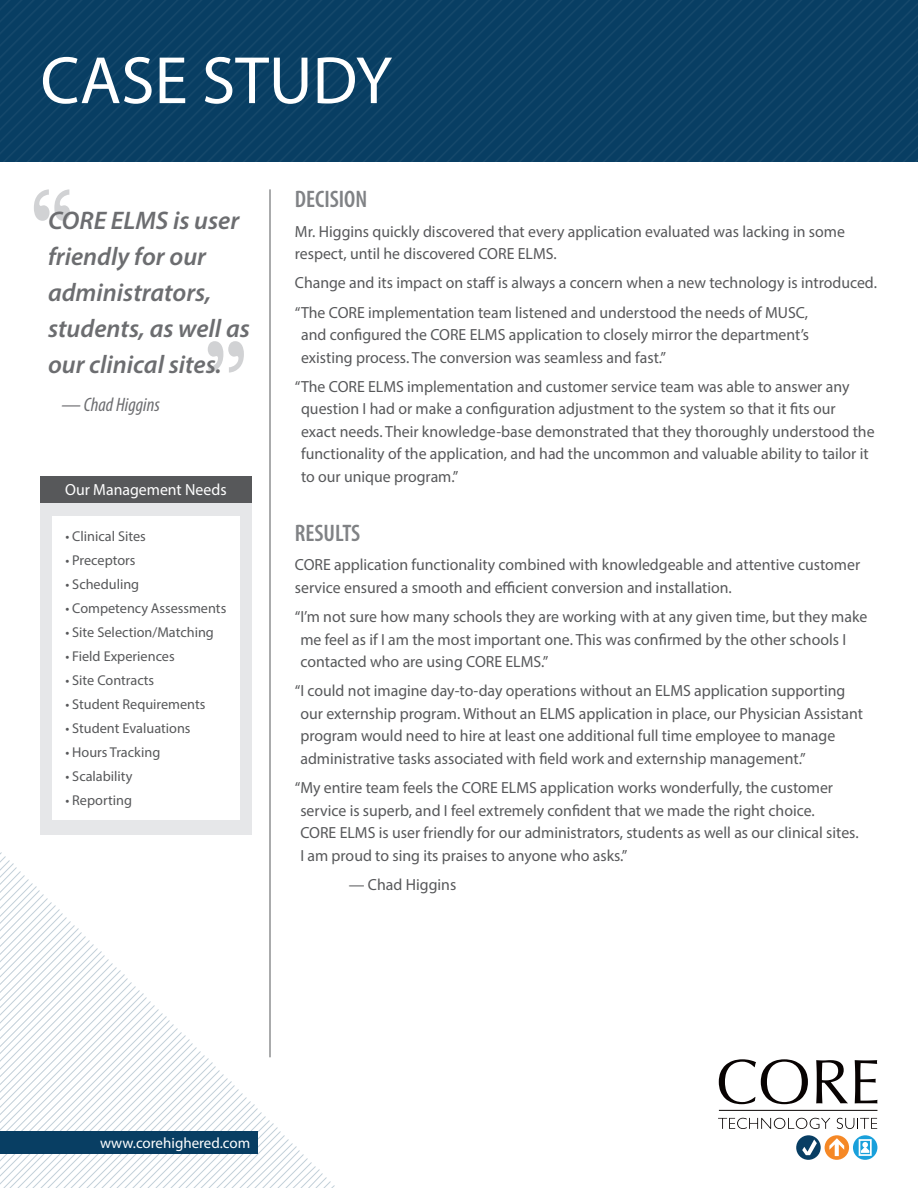
<style>
.page{position:relative;width:918px;height:1188px;background:#fff}
.page>*{position:absolute;margin:0;border:0;box-sizing:border-box;transform-origin:0 0}
.t1{font:700 90px "Baskerville";color:#d1d2d4;scale:.85 1}
.t2{font:67.5px "Myriad Pro";color:#fff}
.t3{font:italic 600 25.5px/36px "Myriad Pro";color:#6c6d70}
.t4{font:600 condensed 24px "Myriad Pro";color:#808285}
.t5{font:italic condensed 19.5px "Myriad Pro";color:#6c6d70}
.t6{font:16.2px/22.5px "Myriad Pro";color:#57585a}
.t7{font:16.2px "Myriad Pro";color:#fff}
.t8{font:15px "Myriad Pro";color:#fff}
.t9{font:14.25px "Myriad Pro";color:#57585a}
</style>
<div class="page">
<hr style="left:270px;top:189px;width:1px;height:868px;background:#57585a">
<svg style="left:719px;top:1059px;width:89px;height:45px"></svg>
<svg style="left:816px;top:1060px;width:32px;height:43px"></svg>
<svg style="left:855px;top:1060px;width:22px;height:43px"></svg>
<svg style="left:718px;top:1118px;width:112px;height:11px"></svg>
<svg style="left:837px;top:1118px;width:40px;height:11px"></svg>
<hr style="left:719px;top:1110px;width:158px;height:1px;background:#080302">
<svg style="left:825px;top:1135px;width:24px;height:25px"></svg>
<svg style="left:829px;top:1138px;width:15px;height:18px"></svg>
<div style="left:796px;top:1135px;width:25px;height:25px;background:#083e63;border-radius:50%"></div>
<svg style="left:802px;top:1140px;width:15px;height:15px"></svg>
<svg style="left:853px;top:1135px;width:24px;height:25px"></svg>
<svg style="left:859px;top:1139px;width:13px;height:17px"></svg>
<svg style="left:0;top:0;width:918px;height:162px;background:#0a3f64"></svg>
<svg style="left:0;top:852px;width:334px;height:336px"></svg>
<div style="left:0;top:1131px;width:257px;height:23px;background:#083e63"></div>
<div style="left:40px;top:476px;width:212px;height:359px;background:#e6e7e9"></div>
<div style="left:40px;top:476px;width:212px;height:27px;background:#57585a"></div>
<div style="left:52px;top:516px;width:188px;height:304px;background:#fff"></div>
<h2 class="t2" style="left:40px;top:39px;width:353px">CASE STUDY</h2>
<h1 class="t1" style="left:29px;top:158px;width:55px">“</h1>
<h3 class="t3" style="left:48px;top:202px;width:203px">CORE ELMS is user friendly for our administrators, students, as well as our clinical sites.</h3>
<p class="t5" style="left:62px;top:393px;width:100px">— Chad Higgins</p>
<h1 class="t1" style="left:249px;top:404px;width:55px;rotate:-180deg">“</h1>
<p class="t7" style="left:65px;top:480px;width:163px">Our Management Needs</p>
<p class="t9" style="left:65px;top:527px;width:82px">• Clinical Sites</p>
<p class="t9" style="left:65px;top:551px;width:72px">• Preceptors</p>
<p class="t9" style="left:65px;top:575px;width:75px">• Scheduling</p>
<p class="t9" style="left:65px;top:599px;width:162px">• Competency Assessments</p>
<p class="t9" style="left:65px;top:623px;width:150px">• Site Selection/Matching</p>
<p class="t9" style="left:65px;top:647px;width:111px">• Field Experiences</p>
<p class="t9" style="left:65px;top:671px;width:90px">• Site Contracts</p>
<p class="t9" style="left:65px;top:695px;width:142px">• Student Requirements</p>
<p class="t9" style="left:65px;top:719px;width:127px">• Student Evaluations</p>
<p class="t9" style="left:65px;top:743px;width:96px">• Hours Tracking</p>
<p class="t9" style="left:65px;top:767px;width:69px">• Scalability</p>
<p class="t9" style="left:65px;top:791px;width:68px">• Reporting</p>
<h3 class="t4" style="left:295px;top:185px;width:74px">DECISION</h3>
<p class="t6" style="left:295px;top:220px;width:552px">Mr. Higgins quickly discovered that every application evaluated was lacking in some respect, until he discovered CORE ELMS.</p>
<p class="t6" style="left:295px;top:268px;width:584px;line-height:29.2px">Change and its impact on staff is always a concern when a new technology is introduced. “The CORE implementation team listened and understood the needs of MUSC,</p>
<p class="t6" style="left:301px;top:323px;width:510px">and configured the CORE ELMS application to closely mirror the department’s existing process. The conversion was seamless and fast.”</p>
<p class="t6" style="left:301px;top:375px;width:575px;text-indent:-6px">“The CORE ELMS implementation and customer service team was able to answer any question I had or make a configuration adjustment to the system so that it fits our exact needs. Their knowledge-base demonstrated that they thoroughly understood the functionality of the application, and had the uncommon and valuable ability to tailor it to our unique program.”</p>
<h3 class="t4" style="left:295px;top:518px;width:67px">RESULTS</h3>
<p class="t6" style="left:295px;top:553px;width:567px">CORE application functionality combined with knowledgeable and attentive customer service ensured a smooth and efficient conversion and installation.</p>
<p class="t6" style="left:300px;top:605px;width:569px;text-indent:-6px">“I’m not sure how many schools they are working with at any given time, but they make me feel as if I am the most important one. This was confirmed by the other schools I contacted who are using CORE ELMS.”</p>
<p class="t6" style="left:300px;top:679px;width:564px;text-indent:-6px">“I could not imagine day-to-day operations without an ELMS application supporting our externship program. Without an ELMS application in place, our Physician Assistant program would need to hire at least one additional full time employee to manage administrative tasks associated with field work and externship management.”</p>
<p class="t6" style="left:300px;top:776px;width:560px;text-indent:-6px">“My entire team feels the CORE ELMS application works wonderfully, the customer service is superb, and I feel extremely confident that we made the right choice.<br>CORE ELMS is user friendly for our administrators, students as well as our clinical sites.<br>I am proud to sing its praises to anyone who asks.”</p>
<p class="t6" style="left:349px;top:873px;width:109px">— Chad Higgins</p>
<p class="t8" style="left:100px;top:1133px;width:152px">www.corehighered.com</p>
</div>
